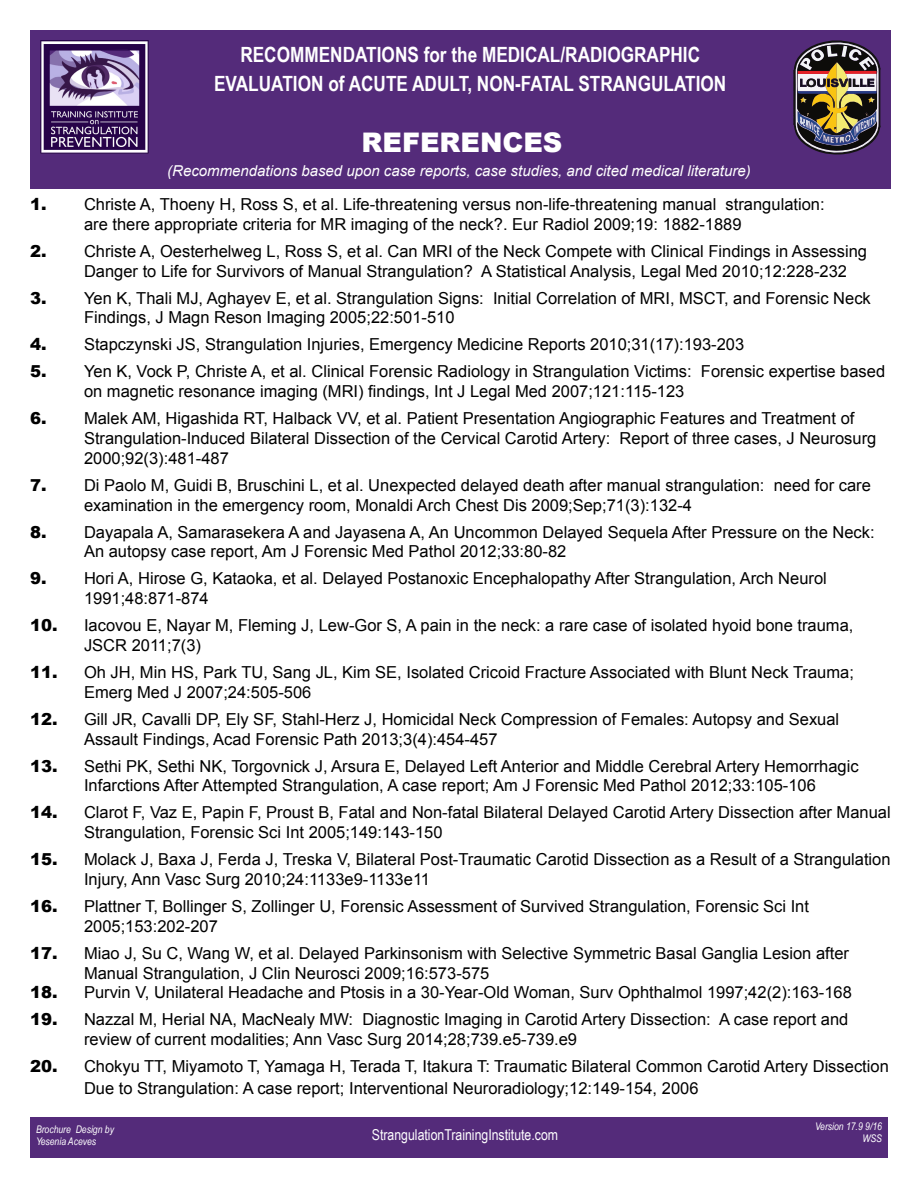
<style>
.page{position:relative;width:918px;height:1188px;background:#fff}
.page>*{position:absolute;margin:0;border:0;box-sizing:border-box;transform-origin:0 0}
.t1{font:900 27px "Arial";color:#fff}
.t2{font:700 21px/28.5px "Arial Narrow";color:#fff;text-align:center}
.t3{font:16.5px "Arial";color:#000}
.t4{font:italic 15px "Arial";color:#fff}
.t5{font:15px "Arial Narrow";color:#fff}
.t6{font:italic 10.5px/12.6px "Arial Narrow";color:#fff;text-align:right}
.s1{font-weight:900}
</style>
<div class="page">
<div style="left:30px;top:30px;width:861px;height:132px;background:#542b7a"></div>
<div style="left:30px;top:1118px;width:858px;height:40px;background:#542b7a"></div>
<img style="left:40px;top:40px;width:108px;height:114px">
<svg style="left:793px;top:40px;width:88px;height:115px;background:#6a5d5b"></svg>
<div style="left:30px;top:162px;width:861px;height:27px;background:#542b7a"></div>
<p class="t2" style="left:214px;top:39px;width:514px">RECOMMENDATIONS for the MEDICAL/RADIOGRAPHIC<br>EVALUATION of ACUTE ADULT, NON-FATAL STRANGULATION</p>
<p class="t1" style="left:362px;top:123px;width:202px">REFERENCES</p>
<p class="t4" style="left:167px;top:161px;width:585px">(Recommendations based upon case reports, case studies, and cited medical literature)</p>
<p class="t3" style="left:30px;top:193px;width:796px"><span class="s1">1.</span> Christe A, Thoeny H, Ross S, et al. Life-threatening versus non-life-threatening manual strangulation:</p>
<p class="t3" style="left:84px;top:213px;width:659px">are there appropriate criteria for MR imaging of the neck?. Eur Radiol 2009;19: 1882-1889</p>
<p class="t3" style="left:30px;top:240px;width:839px"><span class="s1">2.</span> Christe A, Oesterhelweg L, Ross S, et al. Can MRI of the Neck Compete with Clinical Findings in Assessing</p>
<p class="t3" style="left:84px;top:260px;width:765px">Danger to Life for Survivors of Manual Strangulation? A Statistical Analysis, Legal Med 2010;12:228-232</p>
<p class="t3" style="left:30px;top:287px;width:842px"><span class="s1">3.</span> Yen K, Thali MJ, Aghayev E, et al. Strangulation Signs: Initial Correlation of MRI, MSCT, and Forensic Neck</p>
<p class="t3" style="left:84px;top:307px;width:372px">Findings, J Magn Reson Imaging 2005;22:501-510</p>
<p class="t3" style="left:30px;top:334px;width:716px"><span class="s1">4.</span> Stapczynski JS, Strangulation Injuries, Emergency Medicine Reports 2010;31(17):193-203</p>
<p class="t3" style="left:30px;top:361px;width:857px"><span class="s1">5.</span> Yen K, Vock P, Christe A, et al. Clinical Forensic Radiology in Strangulation Victims: Forensic expertise based</p>
<p class="t3" style="left:84px;top:381px;width:602px">on magnetic resonance imaging (MRI) findings, Int J Legal Med 2007;121:115-123</p>
<p class="t3" style="left:30px;top:408px;width:826px"><span class="s1">6.</span> Malek AM, Higashida RT, Halback VV, et al. Patient Presentation Angiographic Features and Treatment of</p>
<p class="t3" style="left:84px;top:427px;width:794px">Strangulation-Induced Bilateral Dissection of the Cervical Carotid Artery: Report of three cases, J Neurosurg</p>
<p class="t3" style="left:84px;top:447px;width:146px">2000;92(3):481-487</p>
<p class="t3" style="left:30px;top:474px;width:842px"><span class="s1">7.</span> Di Paolo M, Guidi B, Bruschini L, et al. Unexpected delayed death after manual strangulation: need for care</p>
<p class="t3" style="left:84px;top:494px;width:610px">examination in the emergency room, Monaldi Arch Chest Dis 2009;Sep;71(3):132-4</p>
<p class="t3" style="left:30px;top:521px;width:846px"><span class="s1">8.</span> Dayapala A, Samarasekera A and Jayasena A, An Uncommon Delayed Sequela After Pressure on the Neck:</p>
<p class="t3" style="left:84px;top:541px;width:484px">An autopsy case report, Am J Forensic Med Pathol 2012;33:80-82</p>
<p class="t3" style="left:30px;top:568px;width:798px"><span class="s1">9.</span> Hori A, Hirose G, Kataoka, et al. Delayed Postanoxic Encephalopathy After Strangulation, Arch Neurol</p>
<p class="t3" style="left:84px;top:588px;width:126px">1991;48:871-874</p>
<p class="t3" style="left:30px;top:615px;width:825px"><span class="s1">10.</span> Iacovou E, Nayar M, Fleming J, Lew-Gor S, A pain in the neck: a rare case of isolated hyoid bone trauma,</p>
<p class="t3" style="left:84px;top:634px;width:119px">JSCR 2011;7(3)</p>
<p class="t3" style="left:30px;top:661px;width:825px"><span class="s1">11.</span> Oh JH, Min HS, Park TU, Sang JL, Kim SE, Isolated Cricoid Fracture Associated with Blunt Neck Trauma;</p>
<p class="t3" style="left:84px;top:681px;width:229px">Emerg Med J 2007;24:505-506</p>
<p class="t3" style="left:30px;top:708px;width:811px"><span class="s1">12.</span> Gill JR, Cavalli DP, Ely SF, Stahl-Herz J, Homicidal Neck Compression of Females: Autopsy and Sexual</p>
<p class="t3" style="left:84px;top:728px;width:415px">Assault Findings, Acad Forensic Path 2013;3(4):454-457</p>
<p class="t3" style="left:30px;top:755px;width:830px"><span class="s1">13.</span> Sethi PK, Sethi NK, Torgovnick J, Arsura E, Delayed Left Anterior and Middle Cerebral Artery Hemorrhagic</p>
<p class="t3" style="left:84px;top:775px;width:733px">Infarctions After Attempted Strangulation, A case report; Am J Forensic Med Pathol 2012;33:105-106</p>
<p class="t3" style="left:30px;top:802px;width:862px"><span class="s1">14.</span> Clarot F, Vaz E, Papin F, Proust B, Fatal and Non-fatal Bilateral Delayed Carotid Artery Dissection after Manual</p>
<p class="t3" style="left:84px;top:822px;width:360px">Strangulation, Forensic Sci Int 2005;149:143-150</p>
<p class="t3" style="left:30px;top:849px;width:862px"><span class="s1">15.</span> Molack J, Baxa J, Ferda J, Treska V, Bilateral Post-Traumatic Carotid Dissection as a Result of a Strangulation</p>
<p class="t3" style="left:84px;top:868px;width:348px">Injury, Ann Vasc Surg 2010;24:1133e9-1133e11</p>
<p class="t3" style="left:30px;top:895px;width:781px"><span class="s1">16.</span> Plattner T, Bollinger S, Zollinger U, Forensic Assessment of Survived Strangulation, Forensic Sci Int</p>
<p class="t3" style="left:84px;top:915px;width:135px">2005;153:202-207</p>
<p class="t3" style="left:30px;top:942px;width:821px"><span class="s1">17.</span> Miao J, Su C, Wang W, et al. Delayed Parkinsonism with Selective Symmetric Basal Ganglia Lesion after</p>
<p class="t3" style="left:84px;top:962px;width:407px">Manual Strangulation, J Clin Neurosci 2009;16:573-575</p>
<p class="t3" style="left:30px;top:982px;width:823px"><span class="s1">18.</span> Purvin V, Unilateral Headache and Ptosis in a 30-Year-Old Woman, Surv Ophthalmol 1997;42(2):163-168</p>
<p class="t3" style="left:30px;top:1009px;width:820px"><span class="s1">19.</span> Nazzal M, Herial NA, MacNealy MW: Diagnostic Imaging in Carotid Artery Dissection: A case report and</p>
<p class="t3" style="left:84px;top:1029px;width:495px">review of current modalities; Ann Vasc Surg 2014;28;739.e5-739.e9</p>
<p class="t3" style="left:30px;top:1056px;width:860px"><span class="s1">20.</span> Chokyu TT, Miyamoto T, Yamaga H, Terada T, Itakura T: Traumatic Bilateral Common Carotid Artery Dissection</p>
<p class="t3" style="left:84px;top:1077px;width:616px">Due to Strangulation: A case report; Interventional Neuroradiology;12:149-154, 2006</p>
<p class="t6" style="left:36px;top:1122px;width:80px;text-align:left">Brochure Design by<br>Yesenia Aceves</p>
<p class="t5" style="left:372px;top:1124px;width:188px">StrangulationTrainingInstitute.com</p>
<p class="t6" style="left:815px;top:1119px;width:68px">Version 17.9 9/16<br>WSS</p>
</div>
